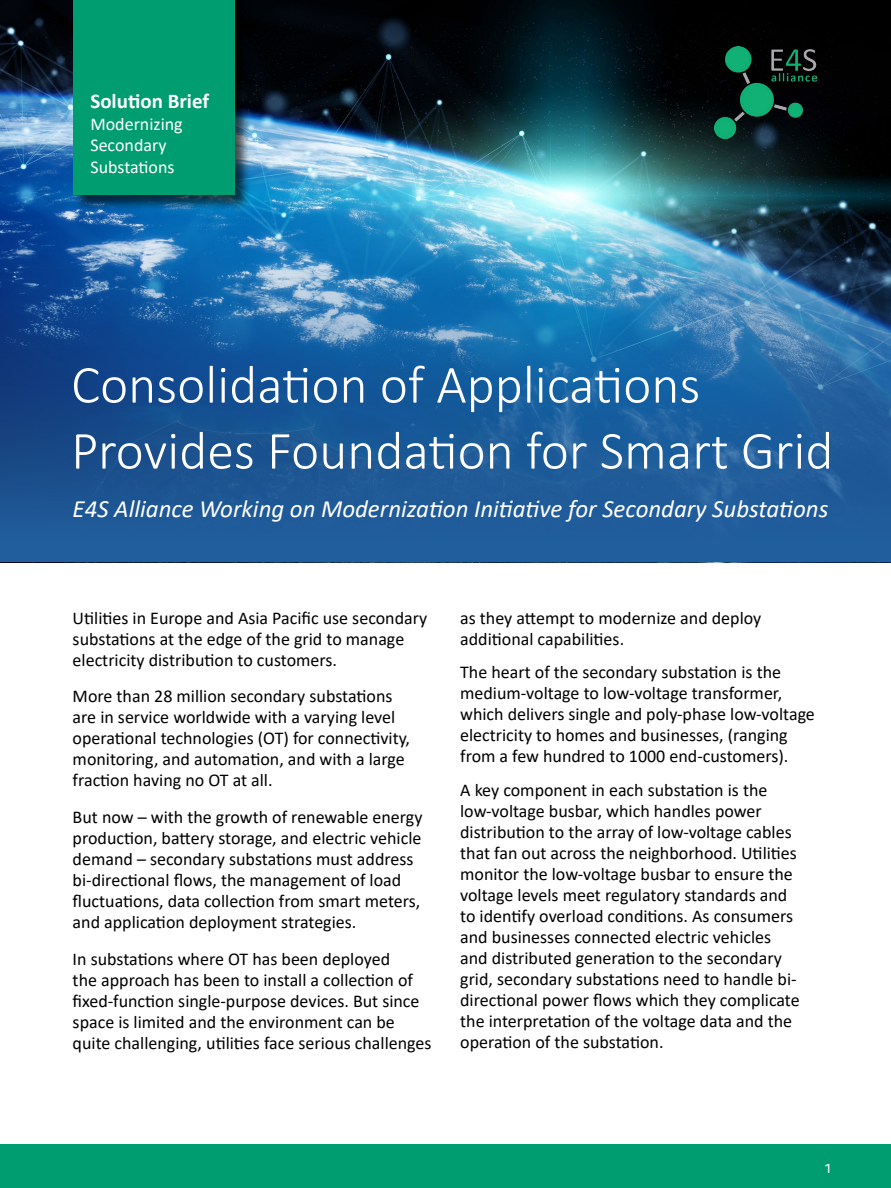
<style>
.page{position:relative;width:891px;height:1188px;background:#fff}
.page>*{position:absolute;margin:0;border:0;box-sizing:border-box;transform-origin:0 0}
.t1{font:300 54px/66px "Calibri";color:#fff}
.t2{font:italic 24.9px "Calibri";color:#fff}
.t3{font:700 21px "Calibri";color:#fff}
.t4{font:18px/21px "Calibri";color:#000}
.t5{font:18px/21.6px "Calibri";color:#fff}
.t6{font:13.5px "Intel Clear";color:#fff}
</style>
<div class="page">
<div style="left:0;top:1144px;width:891px;height:44px;background:#009d70"></div>
<img style="left:0;top:0;width:891px;height:165px">
<img style="left:0;top:165px;width:891px;height:397px">
<div style="left:73px;top:0;width:178px;height:211px;background:#000;opacity:.66"></div>
<div style="left:73px;top:0;width:162px;height:194px;background:#009d70"></div>
<img style="left:715px;top:46px;width:101px;height:92px">
<p class="t3" style="left:90px;top:86px;width:120px">Solution Brief</p>
<p class="t5" style="left:90px;top:112px;width:94px">Modernizing<br>Secondary<br>Substations</p>
<h1 class="t1" style="left:71px;top:351px;width:764px">Consolidation of Applications<br>Provides Foundation for Smart Grid</h1>
<h2 class="t2" style="left:73px;top:492px;width:757px">E4S Alliance Working on Modernization Initiative for Secondary Substations</h2>
<p class="t4" style="left:73px;top:607px;width:356px">Utilities in Europe and Asia Pacific use secondary substations at the edge of the grid to manage electricity distribution to customers.</p>
<p class="t4" style="left:73px;top:685px;width:339px">More than 28 million secondary substations are in service worldwide with a varying level operational technologies (OT) for connectivity, monitoring, and automation, and with a large fraction having no OT at all.</p>
<p class="t4" style="left:73px;top:806px;width:351px">But now – with the growth of renewable energy production, battery storage, and electric vehicle demand – secondary substations must address bi-directional flows, the management of load fluctuations, data collection from smart meters, and application deployment strategies.</p>
<p class="t4" style="left:73px;top:948px;width:360px">In substations where OT has been deployed<br>the approach has been to install a collection of fixed-function single-purpose devices. But since space is limited and the environment can be quite challenging, utilities face serious challenges</p>
<p class="t4" style="left:460px;top:607px;width:303px">as they attempt to modernize and deploy additional capabilities.</p>
<p class="t4" style="left:460px;top:661px;width:356px">The heart of the secondary substation is the medium-voltage to low-voltage transformer, which delivers single and poly-phase low-voltage electricity to homes and businesses, (ranging from a few hundred to 1000 end-customers).</p>
<p class="t4" style="left:460px;top:779px;width:341px">A key component in each substation is the low-voltage busbar, which handles power distribution to the array of low-voltage cables that fan out across the neighborhood. Utilities monitor the low-voltage busbar to ensure the voltage levels meet regulatory standards and to identify overload conditions. As consumers and businesses connected electric vehicles and distributed generation to the secondary grid, secondary substations need to handle bi&shy;directional power flows which they complicate the interpretation of the voltage data and the operation of the substation.</p>
<p class="t6" style="left:824px;top:1159px;width:10px">1</p>
</div>
